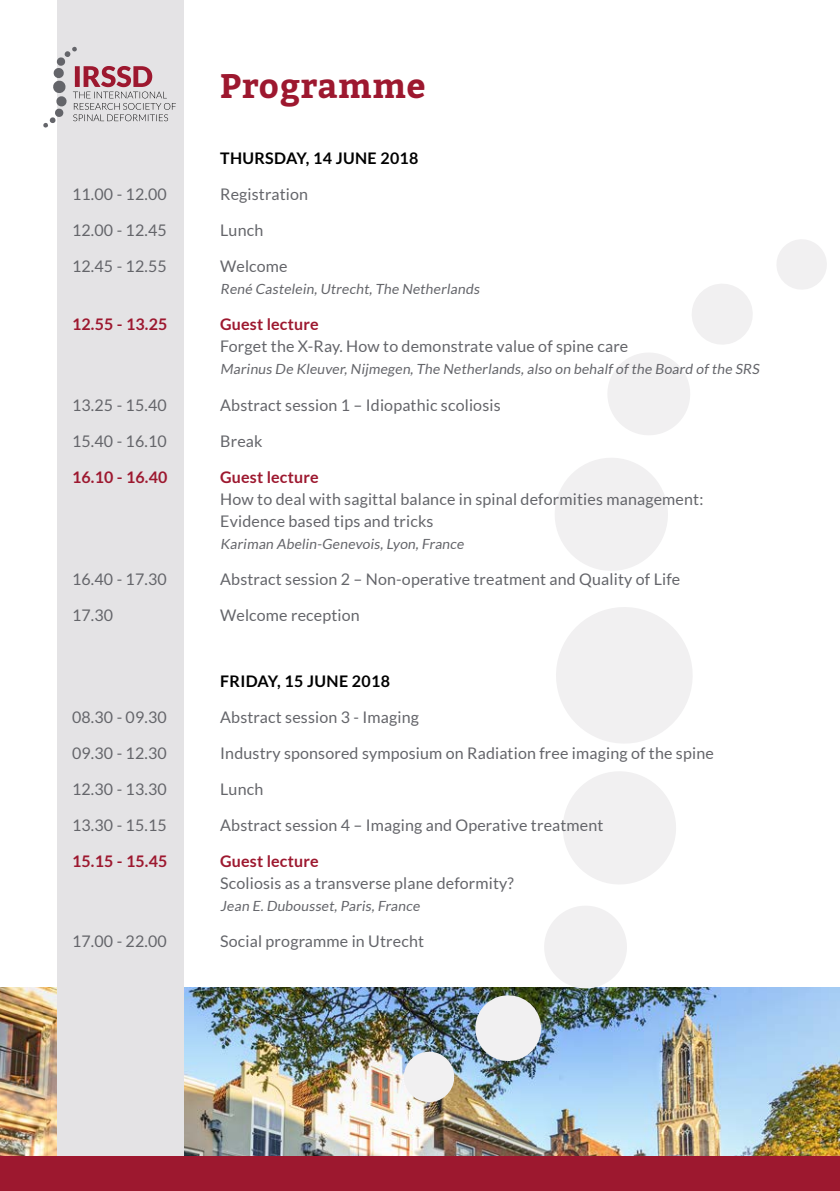
<style>
.page{position:relative;width:840px;height:1191px;background:#fff}
.page>*{position:absolute;margin:0;border:0;box-sizing:border-box;transform-origin:0 0}
.t1{font:700 34px "Bitter";letter-spacing:.01em;color:#9d182f}
.t2{font:16px/22px "Lato";letter-spacing:.01em;color:#64656a}
.t3{font:700 16px "Lato";letter-spacing:.01em;color:#9d182f}
.t4{font:700 16px "Lato";letter-spacing:.02em;color:#000}
.t5{font:14px "Lato";color:#64656a}
</style>
<div class="page">
<img style="left:0;top:987px;width:839px;height:170px">
<svg style="left:608px;top:284px;width:145px;height:151px"></svg>
<svg style="left:555px;top:458px;width:113px;height:113px"></svg>
<img style="left:471px;top:906px;width:160px;height:159px">
<svg style="left:563px;top:771px;width:113px;height:113px"></svg>
<svg style="left:556px;top:607px;width:137px;height:136px"></svg>
<svg style="left:777px;top:239px;width:50px;height:50px"></svg>
<img style="left:400px;top:1048px;width:57px;height:57px">
<div style="left:57px;top:0;width:126px;height:1191px;background:#e4e3e5"></div>
<div style="left:0;top:1157px;width:839px;height:34px;background:#9d182f"></div>
<svg style="left:43px;top:46px;width:133px;height:82px"></svg>
<h1 class="t1" style="left:220px;top:60px;width:207px">Programme</h1>
<p class="t4" style="left:220px;top:149px;width:200px">THURSDAY, 14 JUNE 2018</p>
<p class="t2" style="left:72px;top:183px;width:96px">11.00 - 12.00</p>
<p class="t2" style="left:220px;top:183px;width:89px">Registration</p>
<p class="t2" style="left:72px;top:219px;width:96px">12.00 - 12.45</p>
<p class="t2" style="left:220px;top:219px;width:45px">Lunch</p>
<p class="t2" style="left:72px;top:255px;width:96px">12.45 - 12.55</p>
<p class="t2" style="left:220px;top:255px;width:69px">Welcome</p>
<p class="t5" style="left:220px;top:281px;width:263px">René Castelein,Utrecht,The Netherlands</p>
<p class="t3" style="left:72px;top:315px;width:97px">12.55 - 13.25</p>
<p class="t3" style="left:220px;top:315px;width:100px">Guest lecture</p>
<p class="t2" style="left:220px;top:335px;width:409px">Forget the X-Ray. How to demonstrate value of spine care</p>
<p class="t5" style="left:220px;top:361px;width:542px">Marinus De Kleuver,Nijmegen,The Netherlands,also on behalf of the Board of the SRS</p>
<p class="t2" style="left:72px;top:393px;width:96px">13.25 - 15.40</p>
<p class="t2" style="left:220px;top:393px;width:282px">Abstract session 1 – Idiopathic scoliosis</p>
<p class="t2" style="left:72px;top:429px;width:96px">15.40 - 16.10</p>
<p class="t2" style="left:220px;top:429px;width:44px">Break</p>
<p class="t3" style="left:72px;top:467px;width:97px">16.10 - 16.40</p>
<p class="t3" style="left:220px;top:467px;width:100px">Guest lecture</p>
<p class="t2" style="left:220px;top:487px;width:484px">How to deal with sagittal balance in spinal deformities management:<br>Evidence based tips and tricks</p>
<p class="t5" style="left:220px;top:535px;width:247px">Kariman Abelin-Genevois,Lyon,France</p>
<p class="t2" style="left:72px;top:567px;width:96px">16.40 - 17.30</p>
<p class="t2" style="left:220px;top:567px;width:461px">Abstract session 2 – Non-operative treatment and Quality of Life</p>
<p class="t2" style="left:72px;top:603px;width:43px">17.30</p>
<p class="t2" style="left:220px;top:603px;width:141px">Welcome reception</p>
<p class="t4" style="left:220px;top:671px;width:171px">FRIDAY, 15 JUNE 2018</p>
<p class="t2" style="left:72px;top:705px;width:96px">08.30 - 09.30</p>
<p class="t2" style="left:220px;top:705px;width:200px">Abstract session 3 - Imaging</p>
<p class="t2" style="left:72px;top:741px;width:96px">09.30 - 12.30</p>
<p class="t2" style="left:220px;top:741px;width:495px">Industry sponsored symposium on Radiation free imaging of the spine</p>
<p class="t2" style="left:72px;top:777px;width:96px">12.30 - 13.30</p>
<p class="t2" style="left:220px;top:777px;width:45px">Lunch</p>
<p class="t2" style="left:72px;top:813px;width:96px">13.30 - 15.15</p>
<p class="t2" style="left:220px;top:813px;width:384px">Abstract session 4 – Imaging and Operative treatment</p>
<p class="t3" style="left:72px;top:851px;width:97px">15.15 - 15.45</p>
<p class="t3" style="left:220px;top:851px;width:100px">Guest lecture</p>
<p class="t2" style="left:220px;top:871px;width:295px">Scoliosis as a transverse plane deformity?</p>
<p class="t5" style="left:220px;top:897px;width:203px">Jean E.Dubousset,Paris,France</p>
<p class="t2" style="left:72px;top:929px;width:96px">17.00 - 22.00</p>
<p class="t2" style="left:220px;top:929px;width:205px">Social programme in Utrecht</p>
</div>
